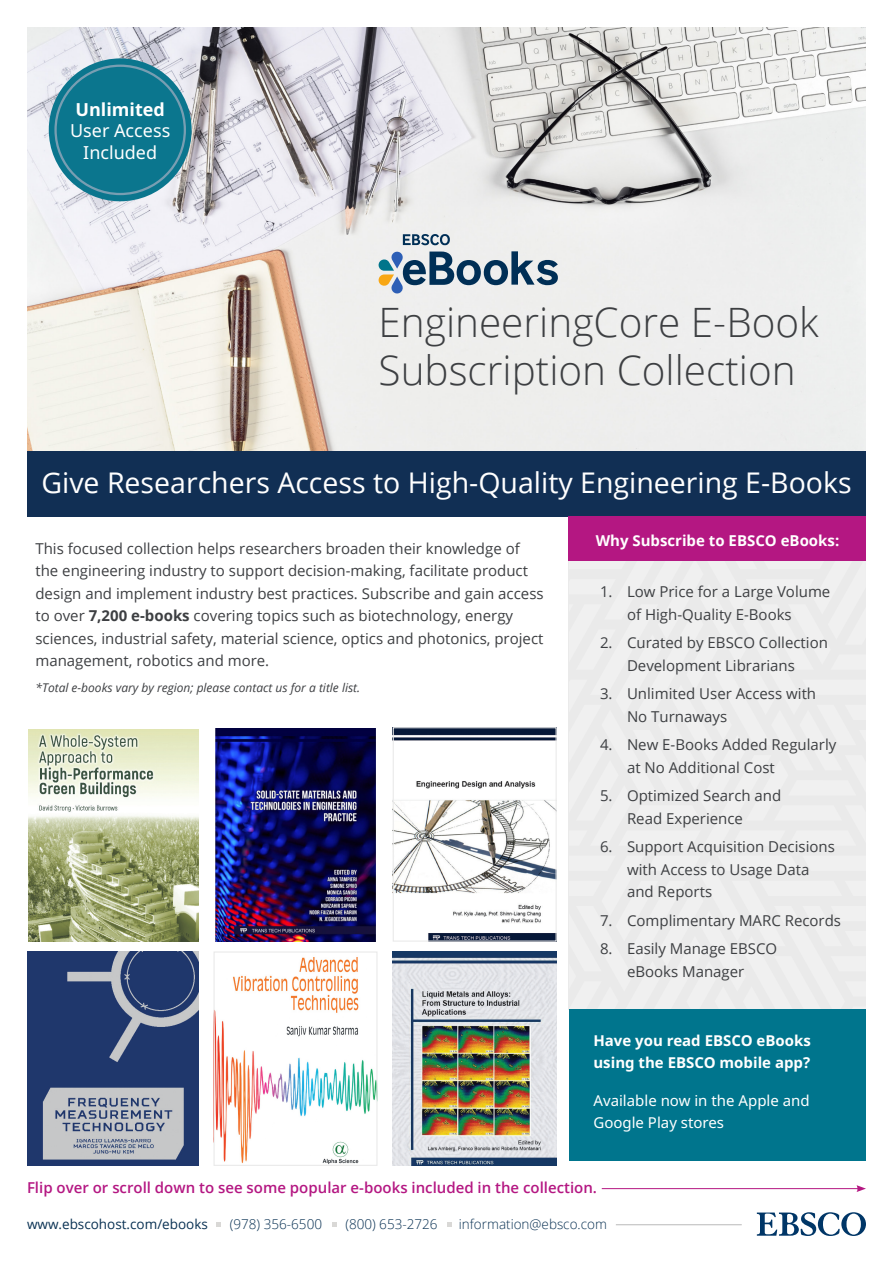
<style>
.page{position:relative;width:893px;height:1263px;background:#fff}
.page>*{position:absolute;margin:0;border:0;box-sizing:border-box;transform-origin:0 0}
.H1__Open_Sans_Light{font:300 40.5px/48px "Open Sans";color:#3d3f42}
.H3__Open_Sans_Regular{font:28.5px "Open Sans";color:#fff}
.t1{font:18px/21.3px "Noto Sans";color:#fff;text-align:center}
.t2{font:15px/22.5px "Open Sans";color:#3d3f42}
.t3{font:600 15px "Open Sans";color:#b41782}
.t4{font:700 15px/22.5px "Noto Sans";color:#fff}
.t5{font:15px/22.5px "Noto Sans";color:#fff}
.H6__Open_Sans_Bold{font:700 15px "Open Sans";color:#fff}
.t6{font:300 13.5px "Open Sans";color:#093153}
.t7{font:13.5px "Open Sans";color:#093153}
.t8{font:italic 12px "Open Sans";color:#3d3f42}
.s1{font-weight:700}
</style>
<div class="page">
<img style="left:27px;top:27px;width:839px;height:424px">
<svg style="left:216px;top:1222px;width:5px;height:5px"></svg>
<svg style="left:332px;top:1222px;width:5px;height:5px"></svg>
<svg style="left:447px;top:1222px;width:4px;height:5px"></svg>
<hr style="left:616px;top:1224px;width:126px;height:1px;background:#bababa">
<svg style="left:757px;top:1212px;width:109px;height:24px"></svg>
<div style="left:27px;top:451px;width:839px;height:66px;background:#112f54"></div>
<div style="left:569px;top:561px;width:297px;height:285px;background:#efefef"></div>
<div style="left:569px;top:855px;width:297px;height:154px;background:#efefef"></div>
<div style="left:569px;top:516px;width:297px;height:45px;background:#b41782"></div>
<img style="left:28px;top:729px;width:170px;height:213px">
<img style="left:28px;top:951px;width:170px;height:215px">
<img style="left:393px;top:951px;width:164px;height:215px">
<img style="left:216px;top:728px;width:159px;height:214px">
<img style="left:215px;top:957px;width:160px;height:207px">
<div style="left:213px;top:951px;width:164px;height:215px;border:1px solid #eaeaea"></div>
<img style="left:395px;top:729px;width:160px;height:211px">
<div style="left:393px;top:727px;width:164px;height:215px;border:1px solid #eaeaea"></div>
<hr style="left:602px;top:1188px;width:257px;height:1px;background:#b41782">
<svg style="left:856px;top:1185px;width:10px;height:7px"></svg>
<div style="left:49px;top:58px;width:143px;height:143px;background:#0b768e;border-radius:50%"></div>
<div style="left:569px;top:1009px;width:297px;height:152px;background:#00758d"></div>
<svg style="left:379px;top:234px;width:179px;height:59px;background:#abb9c2"></svg>
<p class="t1" style="left:70px;top:99px;width:102px"><span class="s1">Unlimited<br></span>User Access<br>Included</p>
<p class="H1__Open_Sans_Light" style="left:379px;top:298px;width:442px">EngineeringCore E-Book<br>Subscription Collection</p>
<p class="H3__Open_Sans_Regular" style="left:41px;top:463px;width:812px">Give Researchers Access to High-Quality Engineering E-Books</p>
<p class="t2" style="left:35px;top:537px;width:510px">This focused collection helps researchers broaden their knowledge of the engineering industry to support decision-making, facilitate product design and implement industry best practices. Subscribe and gain access to over <span class="s1">7,200 e-books</span> covering topics such as biotechnology, energy sciences, industrial safety, material science, optics and photonics, project management, robotics and more.</p>
<p class="t8" style="left:35px;top:679px;width:326px">*Total e-books vary by region; please contact us for a title list.</p>
<p class="H6__Open_Sans_Bold" style="left:596px;top:530px;width:245px">Why Subscribe to EBSCO eBooks:</p>
<p class="t2" style="left:627px;top:580px;width:205px;text-indent:-27px">1. Low Price for a Large Volume of High-Quality E-Books</p>
<p class="t2" style="left:600px;top:631px;width:229px;text-align:center">2. Curated by EBSCO Collection<br>Development Librarians</p>
<p class="t2" style="left:627px;top:682px;width:191px;text-indent:-27px">3. Unlimited User Access with<br>No Turnaways</p>
<p class="t2" style="left:627px;top:733px;width:211px;text-indent:-27px">4. New E-Books Added Regularly at No Additional Cost</p>
<p class="t2" style="left:627px;top:784px;width:156px;text-indent:-27px">5. Optimized Search and<br>Read Experience</p>
<p class="t2" style="left:627px;top:835px;width:209px;text-indent:-27px">6. Support Acquisition Decisions with Access to Usage Data and Reports</p>
<p class="t2" style="left:600px;top:909px;width:243px">7. Complimentary MARC Records</p>
<p class="t2" style="left:600px;top:937px;width:179px;text-align:center">8. Easily Manage EBSCO eBooks Manager</p>
<p class="t4" style="left:593px;top:1029px;width:219px">Have you read EBSCO eBooks using the EBSCO mobile app?</p>
<p class="t5" style="left:593px;top:1089px;width:218px">Available now in the Apple and<br>Google Play stores</p>
<p class="t3" style="left:27px;top:1177px;width:572px">Flip over or scroll down to see some popular e-books included in the collection.</p>
<p class="t7" style="left:27px;top:1215px;width:182px">www.ebscohost.com/ebooks</p>
<p class="t6" style="left:230px;top:1215px;width:94px">(978) 356-6500</p>
<p class="t6" style="left:345px;top:1215px;width:94px">(800) 653-2726</p>
<p class="t6" style="left:459px;top:1215px;width:150px">information@ebsco.com</p>
</div>
